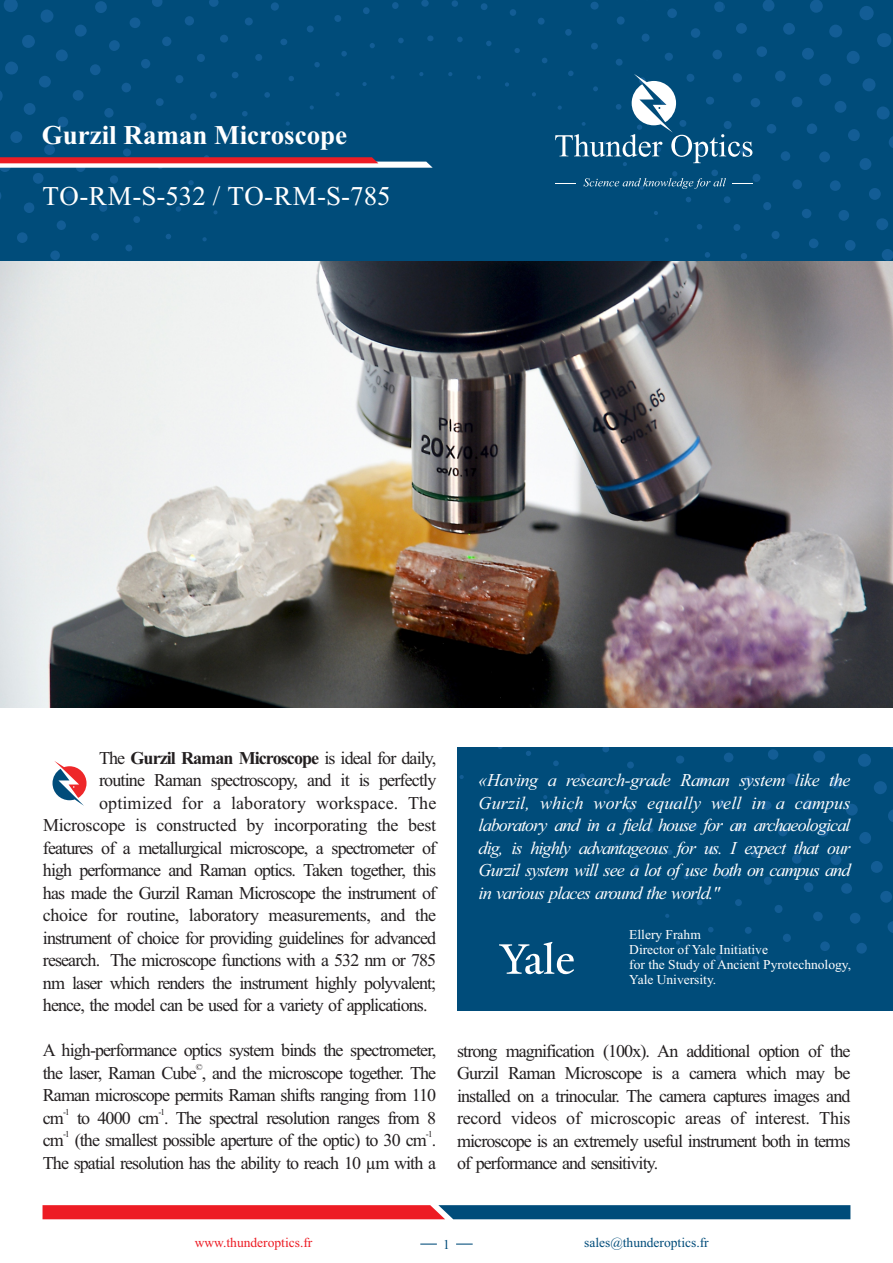
<style>
.page{position:relative;width:893px;height:1263px;background:#fff}
.page>*{position:absolute;margin:0;border:0;box-sizing:border-box;transform-origin:0 0}
.t1{font:27px "Times New Roman";letter-spacing:.01em;color:#fff}
.t2{font:700 27px "Times New Roman";color:#fff}
.t3{font:18px/22.5px "Times New Roman";letter-spacing:-.05em;color:#231f20}
.t4{font:italic 18px/22.5px "Times New Roman";letter-spacing:-.05em;color:#fff;text-align:justify}
.t5{font:18px "Times New Roman";letter-spacing:-.025em;color:#231f20}
.t6{font:18px "Times New Roman";letter-spacing:-.015em;color:#231f20}
.t7{font:700 18px "Times New Roman";letter-spacing:-.05em;color:#231f20}
.t8{font:18px "Times New Roman";letter-spacing:.005em;color:#231f20}
.t9{font:13.5px/15px "Times New Roman";color:#fff}
.t10{font:13.5px "Times New Roman";color:#004c7a}
.t11{font:13.5px "Times New Roman";color:#ed1c24}
.t12{font:9px "Times New Roman";color:#231f20}
.s1{font-weight:400}
</style>
<div class="page">
<svg style="left:43px;top:1205px;width:807px;height:14px;background:#783853"></svg>
<svg style="left:456px;top:1243px;width:17px;height:1px"></svg>
<svg style="left:420px;top:1243px;width:17px;height:1px"></svg>
<img style="left:0;top:260px;width:893px;height:448px">
<svg style="left:53px;top:761px;width:34px;height:45px"></svg>
<div style="left:0;top:0;width:893px;height:260px;background:#004c7a"></div>
<svg style="left:452px;top:0;width:6px;height:7px"></svg>
<svg style="left:448px;top:37px;width:15px;height:39px"></svg>
<svg style="left:477px;top:75px;width:4px;height:5px"></svg>
<svg style="left:481px;top:3px;width:6px;height:7px"></svg>
<svg style="left:486px;top:41px;width:5px;height:5px"></svg>
<div style="left:510px;top:9px;width:6px;height:7px;background:#135d95;border-radius:3px"></div>
<svg style="left:505px;top:48px;width:15px;height:39px"></svg>
<svg style="left:0;top:0;width:433px;height:260px"></svg>
<svg style="left:532px;top:0;width:361px;height:260px"></svg>
<div style="left:457px;top:748px;width:436px;height:263px;background:#004c7a"></div>
<svg style="left:460px;top:775px;width:4px;height:4px"></svg>
<svg style="left:627px;top:748px;width:266px;height:214px"></svg>
<svg style="left:488px;top:748px;width:131px;height:226px"></svg>
<h1 class="t2" style="left:42px;top:126px;width:307px">Gurzil Raman Microscope</h1>
<h1 class="t1" style="left:43px;top:186px;width:350px">TO-RM-S-532 / TO-RM-S-785</h1>
<p class="t7" style="left:99px;top:751px;width:339px"><span class="s1">The</span> Gurzil Raman Microscope <span class="s1">is ideal for daily,</span></p>
<p class="t3" style="left:99px;top:770px;width:339px">routine Raman spectroscopy, and it is perfectly</p>
<p class="t8" style="left:99px;top:796px;width:339px">optimized for a laboratory workspace. The</p>
<p class="t6" style="left:43px;top:819px;width:395px">Microscope is constructed by incorporating the best</p>
<p class="t3" style="left:43px;top:838px;width:395px">features of a metallurgical microscope, a spectrometer of</p>
<p class="t3" style="left:43px;top:860px;width:395px">high performance and Raman optics. Taken together, this</p>
<p class="t3" style="left:43px;top:883px;width:395px">has made the Gurzil Raman Microscope the instrument of</p>
<p class="t5" style="left:43px;top:909px;width:395px">choice for routine, laboratory measurements, and the</p>
<p class="t3" style="left:43px;top:928px;width:395px">instrument of choice for providing guidelines for advanced</p>
<p class="t3" style="left:43px;top:950px;width:395px">research. The microscope functions with a 532 nm or 785</p>
<p class="t3" style="left:43px;top:973px;width:395px">nm laser which renders the instrument highly polyvalent;</p>
<p class="t3" style="left:43px;top:995px;width:386px">hence, the model can be used for a variety of applications.</p>
<p class="t3" style="left:43px;top:1040px;width:395px">A high-performance optics system binds the spectrometer,</p>
<p class="t12" style="left:196px;top:1063px;width:8px">©</p>
<p class="t3" style="left:43px;top:1063px;width:395px">the laser, Raman Cube , and the microscope together. The<br>Raman microscope permits Raman shifts ranging from 110</p>
<p class="t12" style="left:63px;top:1108px;width:8px">-1</p>
<p class="t12" style="left:158px;top:1108px;width:8px">-1</p>
<p class="t3" style="left:43px;top:1108px;width:395px">cm to 4000 cm . The spectral resolution ranges from 8</p>
<p class="t12" style="left:63px;top:1131px;width:8px">-1</p>
<p class="t12" style="left:426px;top:1131px;width:8px">-1</p>
<p class="t3" style="left:43px;top:1130px;width:395px">cm (the smallest possible aperture of the optic) to 30 cm .<br>The spatial resolution has the ability to reach 10 µm with a</p>
<p class="t4" style="left:479px;top:771px;width:373px">«Having a research-grade Raman system like the Gurzil, which works equally well in a campus laboratory and in a field house for an archaeological dig, is highly advantageous for us. I expect that our Gurzil system will see a lot of use both on campus and in various places around the world."</p>
<p class="t9" style="left:629px;top:928px;width:223px">Ellery Frahm<br>Director of Yale Initiative<br>for the Study of Ancient Pyrotechnology,<br>Yale University.</p>
<p class="t3" style="left:457px;top:1041px;width:395px;text-align:justify">strong magnification (100x). An additional option of the Gurzil Raman Microscope is a camera which may be installed on a trinocular. The camera captures images and record videos of microscopic areas of interest. This microscope is an extremely useful instrument both in terms of performance and sensitivity.</p>
<p class="t11" style="left:195px;top:1238px;width:119px">www.thunderoptics.fr</p>
<p class="t10" style="left:443px;top:1239px;width:8px">1</p>
<p class="t10" style="left:584px;top:1238px;width:126px">sales@thunderoptics.fr</p>
</div>
